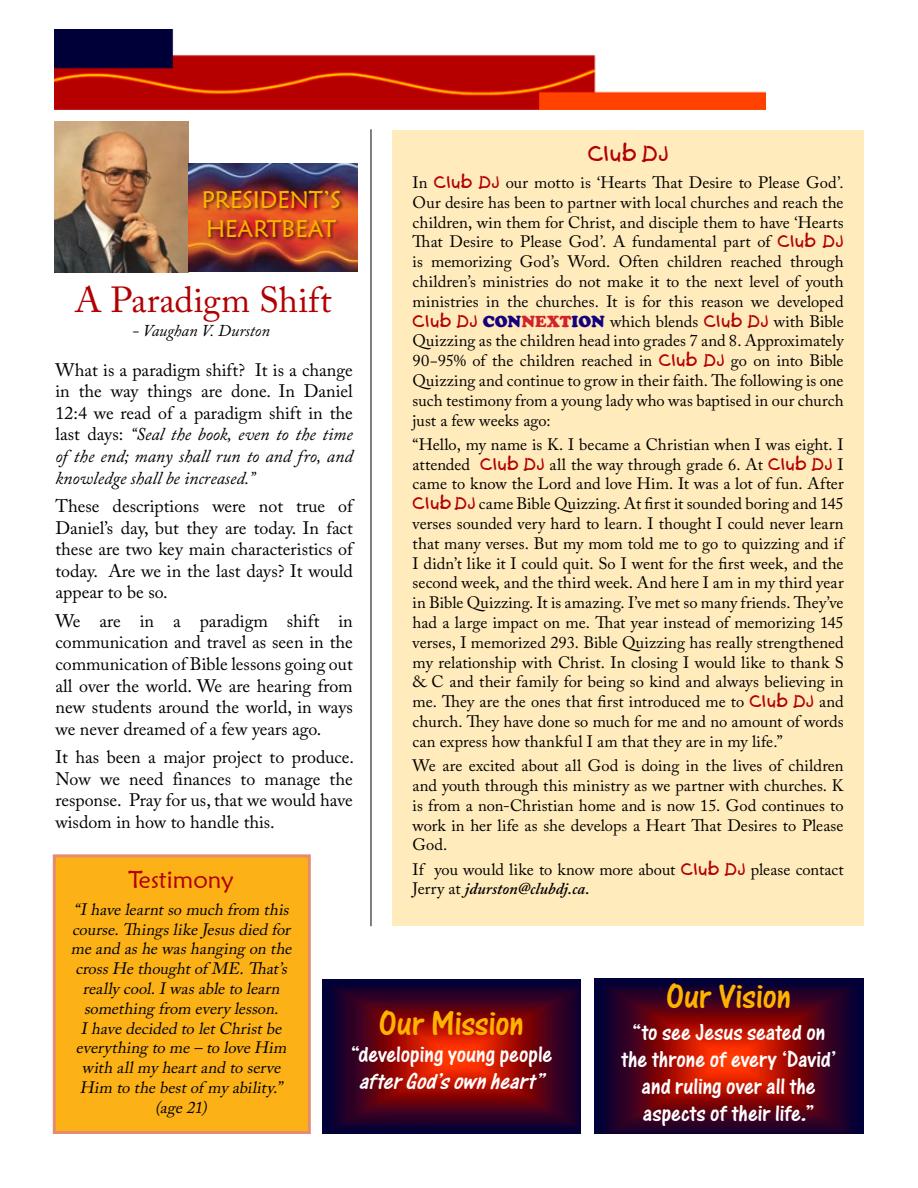
<style>
.page{position:relative;width:918px;height:1188px;background:#fff}
.page>*{position:absolute;margin:0;border:0;box-sizing:border-box;transform-origin:0 0}
.t1{font:36px "One Stroke Script Let Plain";color:#ffb300}
.t2{font:36px "Adobe Caslon Pro";letter-spacing:.01em;color:#b10003}
.t3{font:24px/27px "One Stroke Script Let Plain";color:#fff;text-align:center}
.t4{font:24px/28.8px "Maiandra GD";color:#ffb300}
.t5{font:italic 24px "One Stroke Script Let Plain";color:#fff}
.t6{font:24px "Maiandra GD";color:#b10003}
.t7{font:21px "Kids Plain";letter-spacing:.01em;color:#b10003}
.t8{font:18px/21.6px "Adobe Caslon Pro";color:#000;text-align:justify}
.t9{font:16.5px/19.8px "Adobe Caslon Pro";letter-spacing:.005em;color:#000;text-align:justify}
.t10{font:italic 16.5px/19.8px "Adobe Caslon Pro";letter-spacing:.005em;color:#000;text-align:center}
.t11{font:italic 600 16.5px "Adobe Caslon Pro";color:#000}
.t12{font:italic 16.5px "Adobe Caslon Pro";color:#000}
.s1{font-family:"Kids Plain";color:#b10003}
.s2{font-family:"Cooper";font-weight:900;color:#14007d}
.s3{font-family:"Cooper";font-weight:900;color:#d2232a}
.s4{font-style:italic}
.s5{font-weight:400;font-style:normal}
</style>
<div class="page">
<hr style="left:371px;top:129px;width:1px;height:797px;background:#000">
<img style="left:55px;top:30px;width:711px;height:80px">
<img style="left:594px;top:979px;width:270px;height:155px">
<img style="left:322px;top:980px;width:258px;height:154px">
<div style="left:392px;top:130px;width:472px;height:796px;background:#ffebbc"></div>
<div style="left:53px;top:854px;width:258px;height:280px;background:#fcb216;border:3px solid #e48b72"></div>
<img style="left:54px;top:121px;width:135px;height:151px">
<img style="left:189px;top:163px;width:169px;height:108px">
<div style="left:202px;top:190px;width:143px;height:51px;background:#000;opacity:.6"></div>
<p class="t7" style="left:588px;top:141px;width:82px">Club DJ</p>
<p class="t9" style="left:413px;top:172px;width:433px">In <span class="s1">Club DJ</span> our motto is ‘Hearts That Desire to Please God’.<br>Our desire has been to partner with local churches and reach the children, win them for Christ, and disciple them to have ‘Hearts That Desire to Please God’. A fundamental part of <span class="s1">Club DJ </span>is memorizing God’s Word. Often children reached through children’s ministries do not make it to the next level of youth ministries in the churches. It is for this reason we developed <span class="s1">Club DJ</span> <span class="s2">CON</span><span class="s3">NEXT</span><span class="s2">ION</span> which blends <span class="s1">Club DJ</span> with Bible Quizzing as the children head into grades 7 and 8. Approximately 90−95% of the children reached in <span class="s1">Club DJ</span> go on into Bible Quizzing and continue to grow in their faith. The following is one such testimony from a young lady who was baptised in our church just a few weeks ago:</p>
<p class="t9" style="left:413px;top:434px;width:433px">“Hello, my name is K. I became a Christian when I was eight. I attended <span class="s1">Club DJ</span> all the way through grade 6. At <span class="s1">Club DJ</span> I came to know the Lord and love Him. It was a lot of fun. After <span class="s1">Club DJ</span> came Bible Quizzing. At first it sounded boring and 145 verses sounded very hard to learn. I thought I could never learn that many verses. But my mom told me to go to quizzing and if I didn’t like it I could quit. So I went for the first week, and the second week, and the third week. And here I am in my third year in Bible Quizzing. It is amazing. I’ve met so many friends. They’ve had a large impact on me. That year instead of memorizing 145 verses, I memorized 293. Bible Quizzing has really strengthened my relationship with Christ. In closing I would like to thank S &amp; C and their family for being so kind and always believing in me. They are the ones that first introduced me to <span class="s1">Club DJ</span> and church. They have done so much for me and no amount of words can express how thankful I am that they are in my life.”</p>
<p class="t9" style="left:413px;top:756px;width:433px">We are excited about all God is doing in the lives of children and youth through this ministry as we partner with churches. K is from a non-Christian home and is now 15. God continues to work in her life as she develops a Heart That Desires to Please God.</p>
<p class="t9" style="left:413px;top:859px;width:433px">If you would like to know more about <span class="s1">Club DJ</span> please contact</p>
<h2 class="t4" style="left:202px;top:185px;width:141px">PRESIDENT’S<br>HEARTBEAT</h2>
<h1 class="t2" style="left:75px;top:278px;width:258px">A Paradigm Shift</h1>
<p class="t12" style="left:132px;top:321px;width:139px">- Vaughan V. Durston</p>
<p class="t8" style="left:56px;top:359px;width:299px">What is a paradigm shift? It is a change in the way things are done. In Daniel 12:4 we read of a paradigm shift in the last days: <span class="s4">“Seal the book, even to the time of the end; many shall run to and fro, and knowledge shall be increased.”</span></p>
<p class="t8" style="left:56px;top:495px;width:299px">These descriptions were not true of Daniel’s day, but they are today. In fact these are two key main characteristics of today. Are we in the last days? It would appear to be so.</p>
<p class="t8" style="left:56px;top:610px;width:299px">We are in a paradigm shift in communication and travel as seen in the communication of Bible lessons going out all over the world. We are hearing from new students around the world, in ways we never dreamed of a few years ago.</p>
<p class="t8" style="left:56px;top:746px;width:300px">It has been a major project to produce.<br>Now we need finances to manage the response. Pray for us, that we would have wisdom in how to handle this.</p>
<h2 class="t6" style="left:129px;top:865px;width:107px">Testimony</h2>
<p class="t11" style="left:413px;top:879px;width:179px"><span class="s5">Jerry at</span> jdurston@clubdj.ca.</p>
<p class="t10" style="left:71px;top:899px;width:227px">“Ihavelearntsomuchfrom this course.ThingslikeJesusdiedfor meandashewashangingonthe crossHethoughtof ME.That’s reallycool.Iwasabletolearn somethingfrom everylesson.<br>IhavedecidedtoletChristbe everythingtome–toloveHim withallmyheartandtoserve<br>Him tothebestof myability.” (age21)</p>
<h1 class="t1" style="left:666px;top:976px;width:127px">Our Vision</h1>
<h2 class="t3" style="left:621px;top:1019px;width:217px">“to see Jesus seated on the throne of every ‘David’ and ruling over all the aspects of their life.”</h2>
<h1 class="t1" style="left:379px;top:1002px;width:147px">Our Mission</h1>
<h2 class="t3" style="left:350px;top:1041px;width:204px">“developing young people</h2>
<h2 class="t5" style="left:359px;top:1068px;width:192px">afterGod’sownheart”</h2>
</div>
